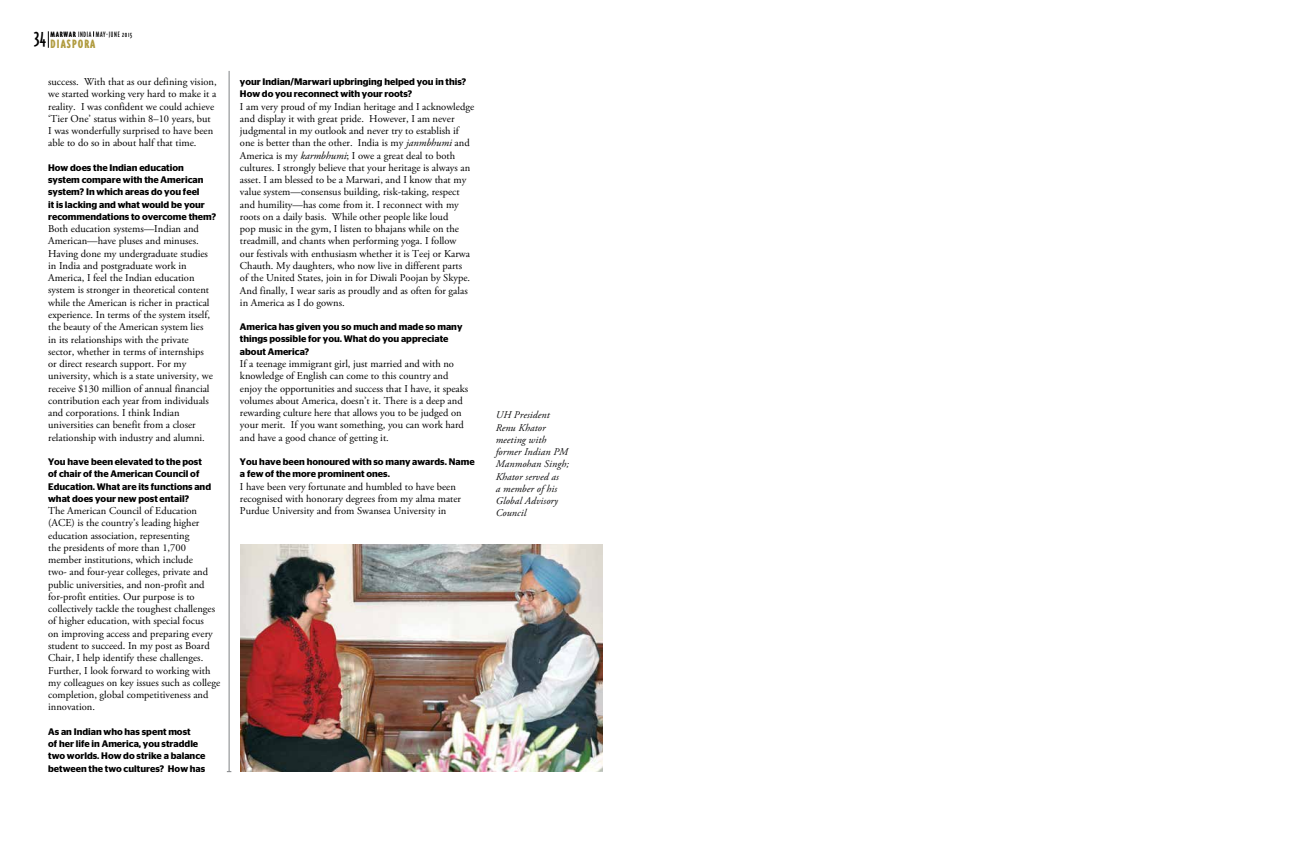
<style>
.page{position:relative;width:1304px;height:851px;background:#fff}
.page>*{position:absolute;margin:0;border:0;box-sizing:border-box;transform-origin:0 0}
.t1{font:24px "Triplex Cond";color:#000}
.t2{font:900 14px "Triplex Cond";letter-spacing:.075em;color:#b09b3f}
.t3{font:10.5px/12.3px "Adobe Garamond Pro";color:#000}
.t4{font:italic 10.2px/12.2px "Adobe Garamond Pro";letter-spacing:.01em;color:#0a0a0b}
.t5{font:600 9.5px/12.2px "Stag Sans";color:#000}
.t6{font:9px "Triplex Cond";letter-spacing:.075em;color:#000}
.s1{font-weight:900}
.s2{font-style:italic}
</style>
<div class="page">
<svg style="left:48px;top:31px;width:1px;height:17px"></svg>
<img style="left:240px;top:544px;width:363px;height:227px">
<hr style="left:229px;top:71px;width:1px;height:700px;background:#808285">
<p class="t6" style="left:51px;top:30px;width:83px"><span class="s1">MARWAR</span> INDIA MAY-JUNE 2015</p>
<h2 class="t2" style="left:51px;top:37px;width:46px">DIASPORA</h2>
<h1 class="t1" style="left:34px;top:25px;width:13px">34</h1>
<p class="t3" style="left:48px;top:76px;width:170px">success. With that as our defining vision, we started working very hard to make it a reality. I was confident we could achieve ‘Tier One’ status within 8–10 years, but I was wonderfully surprised to have been able to do so in about half that time.</p>
<p class="t5" style="left:48px;top:161px;width:170px">How does the Indian education system compare with the American system? In which areas do you feel<br>it is lacking and what would be your recommendations to overcome them?</p>
<p class="t3" style="left:48px;top:223px;width:166px">Both education systems—Indian and American—have pluses and minuses.<br>Having done my undergraduate studies in India and postgraduate work in America, I feel the Indian education system is stronger in theoretical content while the American is richer in practical experience. In terms of the system itself, the beauty of the American system lies in its relationships with the private sector, whether in terms of internships or direct research support. For my university, which is a state university, we receive $130 million of annual financial contribution each year from individuals and corporations. I think Indian universities can benefit from a closer relationship with industry and alumni.</p>
<p class="t5" style="left:48px;top:455px;width:164px">You have been elevated to the post of chair of the American Council of Education. What are its functions and what does your new post entail?</p>
<p class="t3" style="left:48px;top:505px;width:173px">The American Council of Education (ACE) is the country’s leading higher education association, representing<br>the presidents of more than 1,700 member institutions, which include<br>two- and four-year colleges, private and public universities, and non-profit and for-profit entities. Our purpose is to collectively tackle the toughest challenges of higher education, with special focus<br>on improving access and preparing every student to succeed. In my post as Board Chair, I help identify these challenges.<br>Further, I look forward to working with my colleagues on key issues such as college completion, global competitiveness and innovation.</p>
<p class="t5" style="left:48px;top:725px;width:159px">As an Indian who has spent most<br>of her life in America, you straddle two worlds. How do strike a balance between the two cultures? How has</p>
<p class="t5" style="left:240px;top:76px;width:228px">your Indian/Marwari upbringing helped you in this?<br>How do you reconnect with your roots?</p>
<p class="t3" style="left:240px;top:100px;width:236px">I am very proud of my Indian heritage and I acknowledge and display it with great pride. However, I am never judgmental in my outlook and never try to establish if one is better than the other. India is my <span class="s2">janmbhumi</span> and America is my <span class="s2">karmbhumi</span>; I owe a great deal to both cultures. I strongly believe that your heritage is always an asset. I am blessed to be a Marwari, and I know that my value system—consensus building, risk-taking, respect and humility—has come from it. I reconnect with my roots on a daily basis. While other people like loud<br>pop music in the gym, I listen to bhajans while on the treadmill, and chants when performing yoga. I follow<br>our festivals with enthusiasm whether it is Teej or Karwa Chauth. My daughters, who now live in different parts<br>of the United States, join in for Diwali Poojan by Skype.<br>And finally, I wear saris as proudly and as often for galas in America as I do gowns.</p>
<p class="t5" style="left:240px;top:321px;width:224px">America has given you so much and made so many things possible for you. What do you appreciate about America?</p>
<p class="t3" style="left:240px;top:358px;width:230px">If a teenage immigrant girl, just married and with no knowledge of English can come to this country and enjoy the opportunities and success that I have, it speaks volumes about America, doesn’t it. There is a deep and rewarding culture here that allows you to be judged on your merit. If you want something, you can work hard and have a good chance of getting it.</p>
<p class="t5" style="left:240px;top:455px;width:236px">You have been honoured with so many awards. Name a few of the more prominent ones.</p>
<p class="t3" style="left:240px;top:480px;width:223px">I have been very fortunate and humbled to have been recognised with honorary degrees from my alma mater<br>Purdue University and from Swansea University in</p>
<p class="t4" style="left:496px;top:409px;width:75px">UH President<br>Renu Khator meeting with former Indian PM<br>Manmohan Singh;<br>Khator served as<br>a member of his<br>Global Advisory<br>Council</p>
</div>
